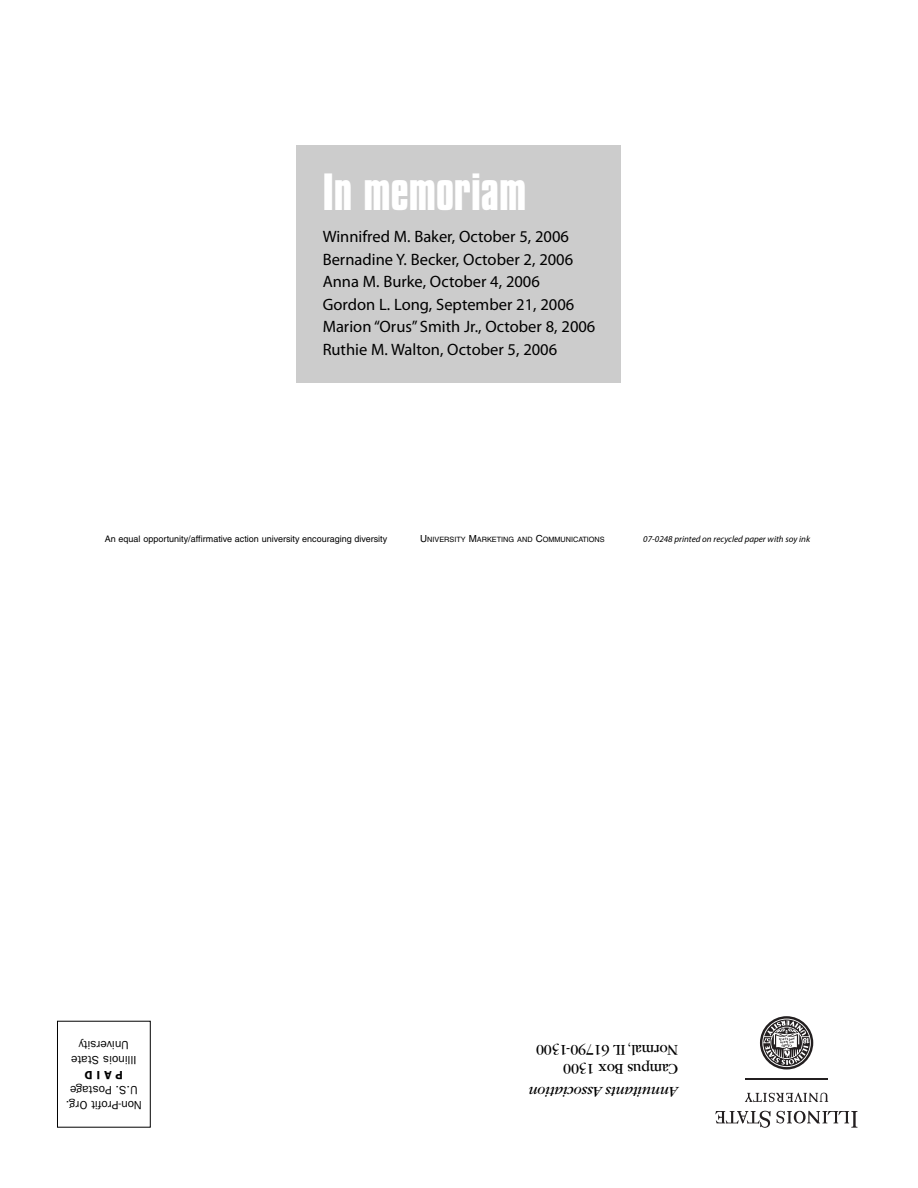
<style>
.page{position:relative;width:918px;height:1188px;background:#fff}
.page>*{position:absolute;margin:0;border:0;box-sizing:border-box;transform-origin:0 0}
.t1{font:700 45px "Compacta BT";color:#fff}
.t2{font:16.5px/22.5px "Myriad Pro";color:#000}
.t3{font:15.75px/18.6px "Garamond";letter-spacing:-.01em;color:#000;scale:.95 1}
.t4{font:italic 15.75px "Garamond";letter-spacing:-.01em;color:#000;scale:.95 1}
.t5{font:11.85px/15px "Franklin Gothic";color:#000;text-align:center}
.t6{font:600 11.85px "Franklin Gothic";color:#000}
.t7{font:9px "Helvetica";color:#000}
.t8{font:italic 9px "Myriad Pro";color:#000}
.t9{font:7.35px "Helvetica";color:#000}
.s1{font-size:9.75px}
</style>
<div class="page">
<hr style="left:746px;top:1078px;width:82px;height:1px;background:#231f20">
<svg style="left:745px;top:1093px;width:83px;height:9px"></svg>
<svg style="left:715px;top:1111px;width:142px;height:17px"></svg>
<svg style="left:760px;top:1016px;width:53px;height:54px"></svg>
<div style="left:57px;top:1021px;width:94px;height:106px;border:1px solid #000"></div>
<div style="left:296px;top:146px;width:324px;height:237px;background:#ccc"></div>
<h1 class="t1" style="left:323px;top:174px;width:205px">In memoriam</h1>
<p class="t2" style="left:323px;top:227px;width:274px">Winnifred M. Baker, October 5, 2006<br>Bernadine Y. Becker, October 2, 2006<br>Anna M. Burke, October 4, 2006<br>Gordon L. Long, September 21, 2006<br>Marion “Orus” Smith Jr., October 8, 2006<br>Ruthie M. Walton, October 5, 2006</p>
<p class="t7" style="left:105px;top:535px;width:284px">An equal opportunity/affirmative action university encouraging diversity</p>
<p class="t9" style="left:420px;top:536px;width:186px"><span class="s1">U</span>NIVERSITY <span class="s1">M</span>ARKETING AND <span class="s1">C</span>OMMUNICATIONS</p>
<p class="t8" style="left:643px;top:535px;width:168px">07-0248 printed on recycled paper with soy ink</p>
<p class="t5" style="left:137px;top:1068px;width:67px;rotate:-180deg">Illinois State<br>University</p>
<p class="t6" style="left:123px;top:1082px;width:40px;rotate:-180deg">P A I D</p>
<p class="t5" style="left:142px;top:1113px;width:78px;rotate:-180deg">Non-Profit Org.<br>U.S. Postage</p>
<p class="t3" style="left:678px;top:1076px;width:151px;rotate:-180deg">Campus Box 1300<br>Normal, IL 61790-1300</p>
<p class="t4" style="left:678px;top:1097px;width:159px;rotate:-180deg">Annuitants Association</p>
</div>
